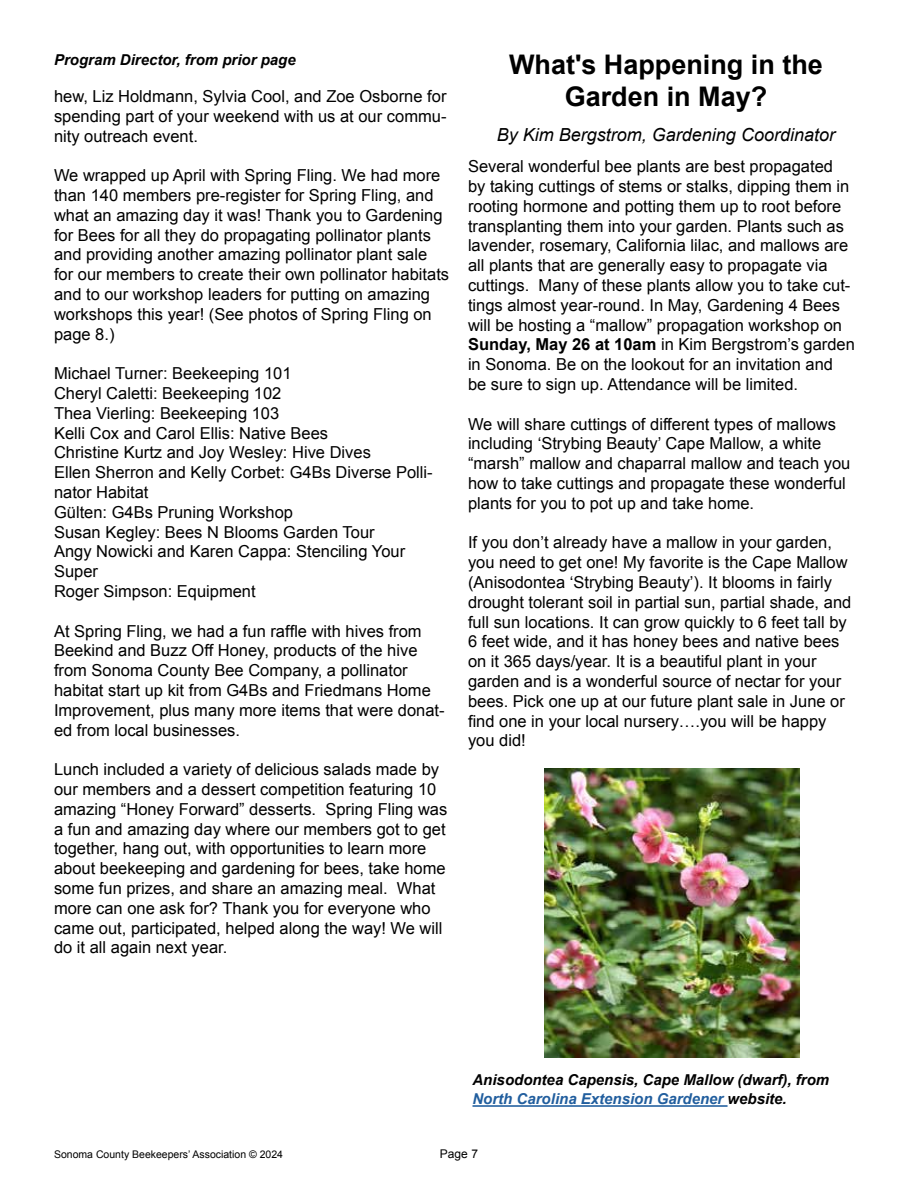
<style>
.page{position:relative;width:918px;height:1188px;background:#fff}
.page>*{position:absolute;margin:0;border:0;box-sizing:border-box;transform-origin:0 0}
.t1{font:700 27px/32.4px "Arial";color:#000;text-align:center}
.t2{font:italic 18px "Arial";color:#000}
.t3{font:16.5px/19.8px "Arial";color:#000}
.t4{font:italic 700 15px/19.8px "Arial";color:#000}
.t5{font:12px "Arial";color:#000}
.t6{font:10.5px "Arial";color:#000}
.s1{font-weight:700}
.s2{color:#215e9e}
</style>
<div class="page">
<img style="left:544px;top:769px;width:255px;height:288px">
<hr style="left:472px;top:1105px;width:256px;height:2px;background:#215e9e">
<p class="t4" style="left:54px;top:50px;width:243px">Program Director, from prior page</p>
<p class="t3" style="left:54px;top:86px;width:394px;text-align:justify">hew, Liz Holdmann, Sylvia Cool, and Zoe Osborne for spending part of your weekend with us at our commu&shy;nity outreach event.</p>
<p class="t3" style="left:54px;top:166px;width:397px">We wrapped up April with Spring Fling. We had more than 140 members pre-register for Spring Fling, and what an amazing day it was! Thank you to Gardening for Bees for all they do propagating pollinator plants and providing another amazing pollinator plant sale for our members to create their own pollinator habitats and to our workshop leaders for putting on amazing workshops this year! (See photos of Spring Fling on page 8.)</p>
<p class="t3" style="left:54px;top:364px;width:380px">Michael Turner: Beekeeping 101<br>Cheryl Caletti: Beekeeping 102<br>Thea Vierling: Beekeeping 103<br>Kelli Cox and Carol Ellis: Native Bees<br>Christine Kurtz and Joy Wesley: Hive Dives<br>Ellen Sherron and Kelly Corbet: G4Bs Diverse Polli&shy;nator Habitat<br>Gülten: G4Bs Pruning Workshop<br>Susan Kegley: Bees N Blooms Garden Tour<br>Angy Nowicki and Karen Cappa: Stenciling Your<br>Super<br>Roger Simpson: Equipment</p>
<p class="t3" style="left:54px;top:621px;width:392px">At Spring Fling, we had a fun raffle with hives from Beekind and Buzz Off Honey, products of the hive from Sonoma County Bee Company, a pollinator habitat start up kit from G4Bs and Friedmans Home Improvement, plus many more items that were donat&shy;ed from local businesses.</p>
<p class="t3" style="left:54px;top:760px;width:395px">Lunch included a variety of delicious salads made by our members and a dessert competition featuring 10 amazing “Honey Forward” desserts. Spring Fling was a fun and amazing day where our members got to get together, hang out, with opportunities to learn more about beekeeping and gardening for bees, take home some fun prizes, and share an amazing meal. What more can one ask for? Thank you for everyone who came out, participated, helped along the way! We will do it all again next year.</p>
<h1 class="t1" style="left:509px;top:49px;width:315px">What's Happening in the<br>Garden in May?</h1>
<p class="t2" style="left:497px;top:123px;width:340px">By Kim Bergstrom, Gardening Coordinator</p>
<p class="t3" style="left:468px;top:157px;width:388px">Several wonderful bee plants are best propagated<br>by taking cuttings of stems or stalks, dipping them in rooting hormone and potting them up to root before transplanting them into your garden. Plants such as lavender, rosemary, California lilac, and mallows are all plants that are generally easy to propagate via cuttings. Many of these plants allow you to take cut&shy;tings almost year-round. In May, Gardening 4 Bees will be hosting a “mallow” propagation workshop on <span class="s1">Sunday, May 26 at 10am</span> in Kim Bergstrom’s garden in Sonoma. Be on the lookout for an invitation and be sure to sign up. Attendance will be limited.</p>
<p class="t3" style="left:468px;top:414px;width:384px">We will share cuttings of different types of mallows including ‘Strybing Beauty’ Cape Mallow, a white “marsh” mallow and chaparral mallow and teach you how to take cuttings and propagate these wonderful plants for you to pot up and take home.</p>
<p class="t3" style="left:468px;top:533px;width:385px">If you don’t already have a mallow in your garden, you need to get one! My favorite is the Cape Mallow (Anisodontea ‘Strybing Beauty’). It blooms in fairly drought tolerant soil in partial sun, partial shade, and full sun locations. It can grow quickly to 6 feet tall by 6 feet wide, and it has honey bees and native bees on it 365 days/year. It is a beautiful plant in your garden and is a wonderful source of nectar for your bees. Pick one up at our future plant sale in June or find one in your local nursery….you will be happy you did!</p>
<p class="t4" style="left:472px;top:1070px;width:358px">Anisodontea Capensis, Cape Mallow (dwarf), from<br><span class="s2">North Carolina Extension Gardener</span> website.</p>
<p class="t6" style="left:54px;top:1147px;width:231px">Sonoma County Beekeepers’ Association © 2024</p>
<p class="t5" style="left:440px;top:1146px;width:40px">Page 7</p>
</div>
